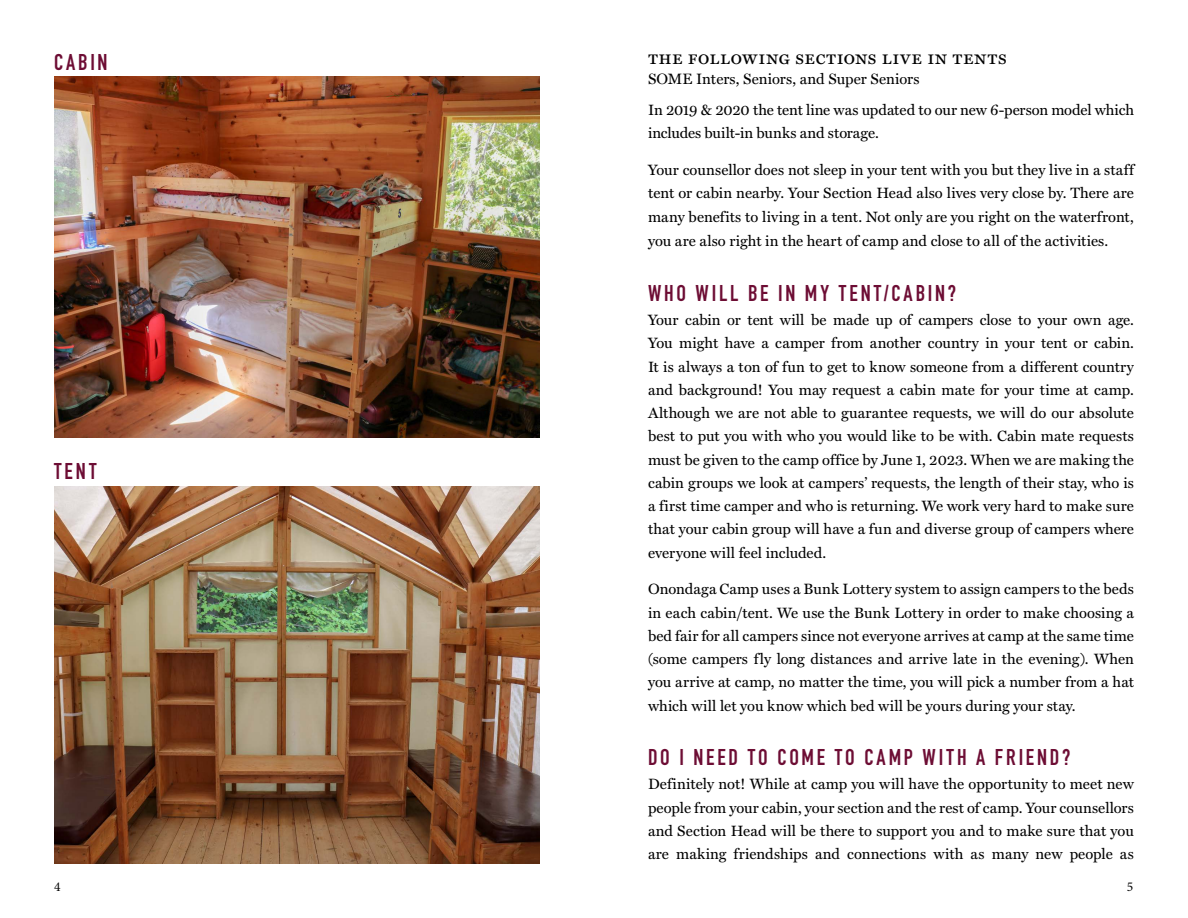
<style>
.page{position:relative;width:1188px;height:918px;background:#fff}
.page>*{position:absolute;margin:0;border:0;box-sizing:border-box;transform-origin:0 0}
.t1{font:22.5px "DIN Engschrift Std";letter-spacing:.13em;color:#6d0d34}
.t2{font:19.5px "Miller Text SC";letter-spacing:.025em;color:#000}
.t3{font:15px/23.2px "Miller Text";color:#000;text-align:justify}
.t4{font:15px "Miller Text Roman";letter-spacing:.005em;color:#000}
.t5{font:13.5px "Minion Pro";color:#000}
</style>
<div class="page">
<img style="left:54px;top:486px;width:486px;height:378px">
<img style="left:54px;top:77px;width:486px;height:360px">
<h1 class="t1" style="left:54px;top:49px;width:55px">CABIN</h1>
<h2 class="t2" style="left:648px;top:46px;width:360px">the following sections live in tents</h2>
<p class="t4" style="left:648px;top:70px;width:273px">SOME Inters, Seniors, and Super Seniors</p>
<p class="t3" style="left:648px;top:98px;width:488px">In 2019 &amp; 2020 the tent line was updated to our new 6-person model which includes built-in bunks and storage.</p>
<p class="t3" style="left:648px;top:158px;width:488px">Your counsellor does not sleep in your tent with you but they live in a staff tent or cabin nearby. Your Section Head also lives very close by. There are many benefits to living in a tent. Not only are you right on the waterfront, you are also right in the heart of camp and close to all of the activities.</p>
<h1 class="t1" style="left:648px;top:280px;width:310px">WHO WILL BE IN MY TENT/CABIN?</h1>
<p class="t3" style="left:648px;top:308px;width:488px">Your cabin or tent will be made up of campers close to your own age.<br>You might have a camper from another country in your tent or cabin.<br>It is always a ton of fun to get to know someone from a different country and background! You may request a cabin mate for your time at camp.<br>Although we are not able to guarantee requests, we will do our absolute best to put you with who you would like to be with. Cabin mate requests must be given to the camp office by June 1, 2023. When we are making the cabin groups we look at campers’ requests, the length of their stay, who is a first time camper and who is returning. We work very hard to make sure that your cabin group will have a fun and diverse group of campers where everyone will feel included.</p>
<p class="t3" style="left:648px;top:578px;width:488px">Onondaga Camp uses a Bunk Lottery system to assign campers to the beds in each cabin/tent. We use the Bunk Lottery in order to make choosing a bed fair for all campers since not everyone arrives at camp at the same time (some campers fly long distances and arrive late in the evening). When you arrive at camp, no matter the time, you will pick a number from a hat which will let you know which bed will be yours during your stay.</p>
<h1 class="t1" style="left:648px;top:744px;width:424px">DO I NEED TO COME TO CAMP WITH A FRIEND?</h1>
<p class="t3" style="left:648px;top:773px;width:488px">Definitely not! While at camp you will have the opportunity to meet new people from your cabin, your section and the rest of camp. Your counsellors and Section Head will be there to support you and to make sure that you are making friendships and connections with as many new people as</p>
<p class="t5" style="left:1127px;top:878px;width:8px">5</p>
<h1 class="t1" style="left:54px;top:458px;width:44px">TENT</h1>
<p class="t5" style="left:54px;top:878px;width:8px">4</p>
</div>
